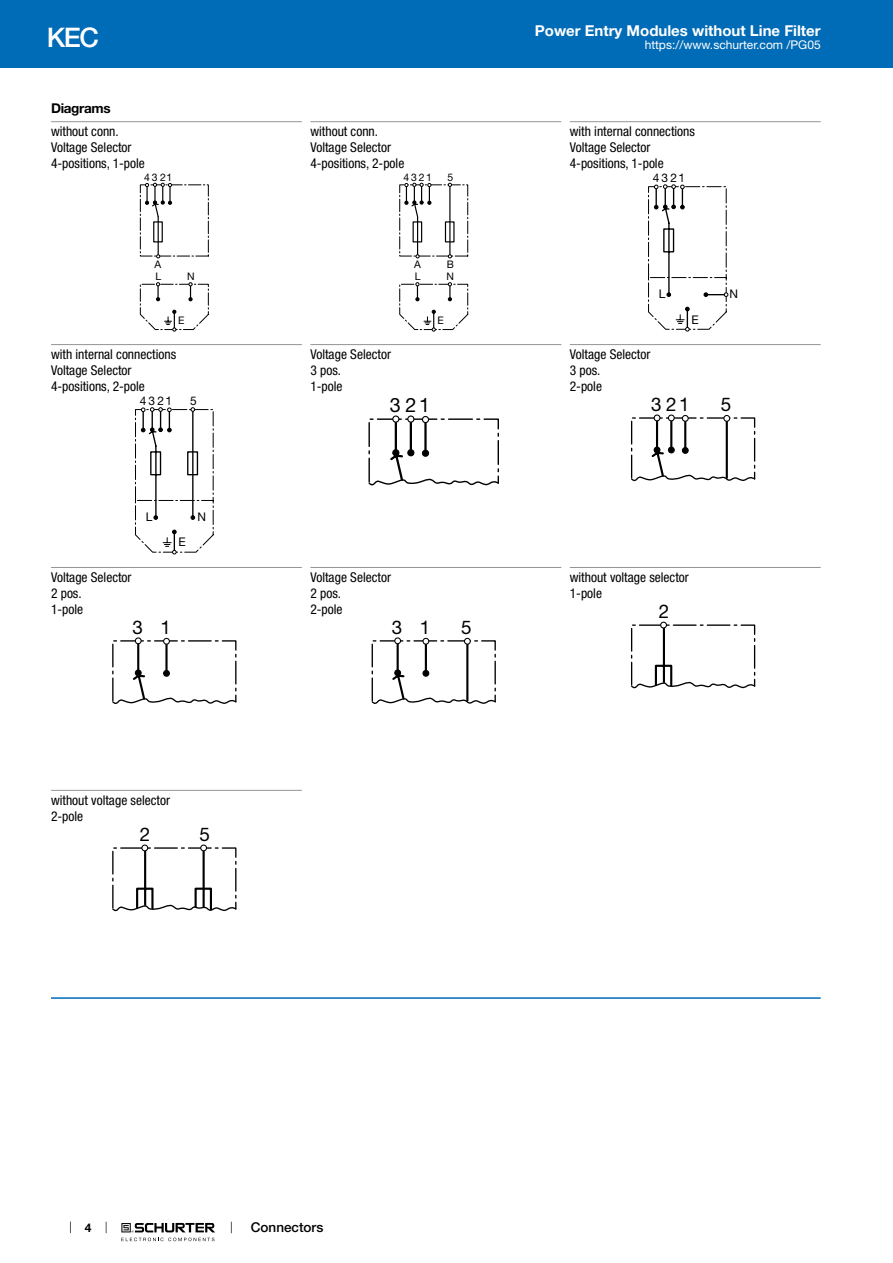
<style>
.page{position:relative;width:893px;height:1263px;background:#fff}
.page>*{position:absolute;margin:0;border:0;box-sizing:border-box;transform-origin:0 0}
.t1{font:500 27px "Helvetica Neue LT";color:#fff}
.t2{font:19.8px "Helvetica Neue LT";color:#000}
.t3{font:18.9px "Helvetica Neue LT";color:#000}
.t4{font:700 15px "Helvetica Neue LT";color:#fff}
.t5{font:condensed 13.5px/15.8px "Helvetica Neue LT";color:#000}
.t6{font:500 13.5px "Helvetica Neue LT";color:#000}
.t7{font:700 13.5px "Helvetica Neue LT";letter-spacing:-.025em;color:#000}
.t8{font:12px "Helvetica Neue LT";color:#fff}
.t9{font:700 12px "Helvetica Neue LT";color:#000}
.t10{font:11.85px "Helvetica Neue LT";letter-spacing:.18em;color:#000}
.t11{font:10.5px "Helvetica Neue LT";letter-spacing:.18em;color:#000}
</style>
<div class="page">
<svg style="left:70px;top:1221px;width:1px;height:12px"></svg>
<svg style="left:121px;top:1223px;width:94px;height:18px"></svg>
<div style="left:0;top:0;width:893px;height:68px;background:#006bb6"></div>
<hr style="left:51px;top:121px;width:251px;height:1px;background:#939598">
<svg style="left:140px;top:183px;width:69px;height:148px"></svg>
<hr style="left:310px;top:121px;width:251px;height:1px;background:#939598">
<svg style="left:399px;top:183px;width:69px;height:148px"></svg>
<hr style="left:570px;top:121px;width:251px;height:1px;background:#939598">
<svg style="left:648px;top:184px;width:80px;height:147px"></svg>
<hr style="left:51px;top:344px;width:251px;height:1px;background:#939598">
<svg style="left:135px;top:407px;width:79px;height:147px"></svg>
<hr style="left:310px;top:344px;width:251px;height:1px;background:#939598">
<div style="left:392px;top:415px;width:7px;height:8px;border:1px solid #000;border-radius:50%"></div>
<div style="left:407px;top:415px;width:7px;height:8px;border:1px solid #000;border-radius:50%"></div>
<svg style="left:368px;top:416px;width:131px;height:70px"></svg>
<hr style="left:570px;top:344px;width:251px;height:1px;background:#939598">
<div style="left:654px;top:414px;width:6px;height:7px;border:1px solid #000;border-radius:50%"></div>
<div style="left:668px;top:414px;width:7px;height:7px;border:1px solid #000;border-radius:50%"></div>
<svg style="left:631px;top:415px;width:124px;height:67px"></svg>
<hr style="left:51px;top:567px;width:251px;height:1px;background:#939598">
<div style="left:135px;top:637px;width:7px;height:7px;border:1px solid #000;border-radius:50%"></div>
<svg style="left:112px;top:638px;width:124px;height:66px"></svg>
<hr style="left:310px;top:567px;width:251px;height:1px;background:#939598">
<div style="left:394px;top:637px;width:7px;height:7px;border:1px solid #000;border-radius:50%"></div>
<svg style="left:372px;top:638px;width:124px;height:66px"></svg>
<hr style="left:570px;top:567px;width:251px;height:1px;background:#939598">
<svg style="left:631px;top:622px;width:124px;height:67px"></svg>
<div style="left:660px;top:622px;width:7px;height:6px;border:1px solid #000;border-radius:50%"></div>
<hr style="left:51px;top:790px;width:251px;height:1px;background:#939598">
<div style="left:200px;top:844px;width:7px;height:7px;border:1px solid #000;border-radius:50%"></div>
<svg style="left:112px;top:845px;width:124px;height:67px"></svg>
<div style="left:141px;top:844px;width:7px;height:7px;border:1px solid #000;border-radius:50%"></div>
<hr style="left:51px;top:997px;width:770px;height:2px;background:#006bb6">
<h1 class="t1" style="left:47px;top:21px;width:54px">KEC</h1>
<p class="t7" style="left:51px;top:99px;width:61px">Diagrams</p>
<p class="t5" style="left:51px;top:123px;width:95px">without conn.<br>Voltage Selector<br>4-positions, 1-pole</p>
<p class="t11" style="left:144px;top:171px;width:30px">4321</p>
<p class="t11" style="left:155px;top:258px;width:8px">A</p>
<p class="t11" style="left:156px;top:270px;width:7px">L</p>
<p class="t11" style="left:187px;top:270px;width:9px">N</p>
<p class="t11" style="left:178px;top:314px;width:8px">E</p>
<p class="t5" style="left:51px;top:346px;width:127px">with internal connections<br>Voltage Selector<br>4-positions, 2-pole</p>
<p class="t10" style="left:140px;top:394px;width:34px">4321</p>
<p class="t10" style="left:190px;top:394px;width:8px">5</p>
<p class="t10" style="left:146px;top:510px;width:8px">L</p>
<p class="t10" style="left:197px;top:510px;width:10px">N</p>
<p class="t5" style="left:51px;top:569px;width:82px">Voltage Selector<br>2 pos.<br>1-pole</p>
<h3 class="t3" style="left:132px;top:616px;width:40px">3 1</h3>
<p class="t10" style="left:179px;top:535px;width:9px">E</p>
<p class="t5" style="left:51px;top:792px;width:121px">without voltage selector<br>2-pole</p>
<h3 class="t3" style="left:140px;top:823px;width:12px">2</h3>
<h3 class="t3" style="left:199px;top:823px;width:12px">5</h3>
<p class="t5" style="left:310px;top:123px;width:95px">without conn.<br>Voltage Selector<br>4-positions, 2-pole</p>
<p class="t11" style="left:403px;top:171px;width:30px">4321</p>
<p class="t11" style="left:448px;top:171px;width:7px">5</p>
<p class="t11" style="left:414px;top:258px;width:8px">A</p>
<p class="t11" style="left:447px;top:258px;width:9px">B</p>
<p class="t11" style="left:415px;top:270px;width:7px">L</p>
<p class="t11" style="left:447px;top:270px;width:9px">N</p>
<p class="t5" style="left:310px;top:346px;width:82px">Voltage Selector<br>3 pos.<br>1-pole</p>
<h2 class="t2" style="left:390px;top:393px;width:42px">321</h2>
<p class="t11" style="left:437px;top:314px;width:8px">E</p>
<p class="t5" style="left:310px;top:569px;width:82px">Voltage Selector<br>2 pos.<br>2-pole</p>
<h3 class="t3" style="left:392px;top:616px;width:40px">3 1</h3>
<h3 class="t3" style="left:461px;top:616px;width:12px">5</h3>
<p class="t4" style="left:535px;top:21px;width:287px">Power Entry Modules without Line Filter</p>
<p class="t8" style="left:645px;top:38px;width:178px">https://www.schurter.com /PG05</p>
<p class="t5" style="left:570px;top:123px;width:127px">with internal connections<br>Voltage Selector<br>4-positions, 1-pole</p>
<p class="t10" style="left:653px;top:171px;width:34px">4321</p>
<p class="t10" style="left:659px;top:287px;width:8px">L</p>
<p class="t10" style="left:729px;top:287px;width:10px">N</p>
<p class="t5" style="left:570px;top:346px;width:82px">Voltage Selector<br>3 pos.<br>2-pole</p>
<p class="t10" style="left:692px;top:312px;width:9px">E</p>
<h3 class="t3" style="left:651px;top:393px;width:40px">321</h3>
<h3 class="t3" style="left:721px;top:393px;width:12px">5</h3>
<p class="t5" style="left:570px;top:569px;width:121px">without voltage selector<br>1-pole</p>
<h3 class="t3" style="left:659px;top:600px;width:12px">2</h3>
<p class="t9" style="left:85px;top:1220px;width:8px">4</p>
<p class="t6" style="left:251px;top:1219px;width:74px">Connectors</p>
</div>
